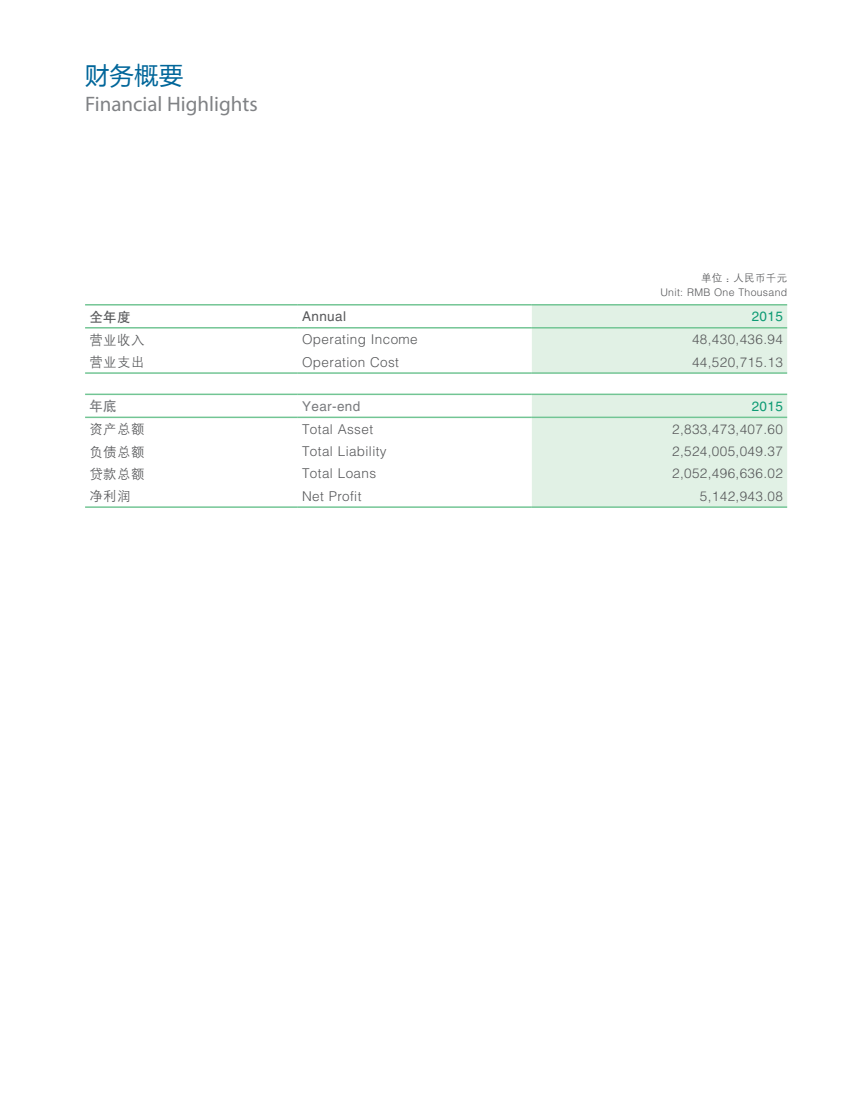
<style>
.page{position:relative;width:851px;height:1106px;background:#fff}
.page>*{position:absolute;margin:0;border:0;box-sizing:border-box;transform-origin:0 0}
.t1{font:24px "Microsoft Ya Hei";color:#01669a}
.t2{font:21px "Myriad Pro";color:#808285}
.t3{font:300 13.5px "Helvetica LT Std";letter-spacing:.03em;color:#57585a}
.t4{font:13.5px "H Yg 2 gj";letter-spacing:.03em;color:#57585a}
.t5{font:13.5px "Helvetica LT Std";letter-spacing:.03em;color:#0e9b74}
.t6{font:13.5px "Helvetica LT Std";letter-spacing:.03em;color:#787a7d}
.t7{font:13.5px "Helvetica LT Std";letter-spacing:.03em;color:#57585a}
.t8{font:13.5px "H Yb 1 gj";color:#57585a}
.t9{font:13.5px "H Yb 1 gj";color:#787a7d}
.t10{font:300 10.5px "Helvetica LT Std";letter-spacing:.03em;color:#57585a}
.t11{font:10.5px "H Yg 2 gj";letter-spacing:.03em;color:#57585a}
.s1{font-family:"H Yb 1 gj"}
</style>
<div class="page">
<svg style="left:531px;top:305px;width:256px;height:201px;background:#e3f2e7"></svg>
<hr style="left:85px;top:506px;width:213px;height:2px;background:#72c594">
<hr style="left:298px;top:506px;width:233px;height:2px;background:#72c594">
<hr style="left:531px;top:506px;width:256px;height:2px;background:#72c594">
<hr style="left:85px;top:393px;width:213px;height:2px;background:#72c594">
<hr style="left:298px;top:393px;width:233px;height:2px;background:#72c594">
<hr style="left:531px;top:393px;width:256px;height:2px;background:#72c594">
<hr style="left:85px;top:416px;width:213px;height:2px;background:#72c594">
<hr style="left:298px;top:416px;width:233px;height:2px;background:#72c594">
<hr style="left:531px;top:416px;width:256px;height:2px;background:#72c594">
<hr style="left:85px;top:304px;width:213px;height:1px;background:#72c594">
<hr style="left:298px;top:304px;width:233px;height:1px;background:#72c594">
<hr style="left:531px;top:304px;width:256px;height:1px;background:#72c594">
<hr style="left:85px;top:327px;width:213px;height:1px;background:#72c594">
<hr style="left:298px;top:327px;width:233px;height:1px;background:#72c594">
<hr style="left:531px;top:327px;width:256px;height:1px;background:#72c594">
<hr style="left:85px;top:372px;width:213px;height:2px;background:#72c594">
<hr style="left:298px;top:372px;width:233px;height:2px;background:#72c594">
<hr style="left:531px;top:372px;width:256px;height:2px;background:#72c594">
<h1 class="t1" style="left:85px;top:59px;width:100px">财务概要</h1>
<h2 class="t2" style="left:85px;top:91px;width:174px">Financial Highlights</h2>
<p class="t11" style="left:701px;top:272px;width:88px">单位<span class="s1">：</span>人民币千元</p>
<p class="t10" style="left:660px;top:286px;width:128px">Unit: RMB One Thousand</p>
<p class="t8" style="left:89px;top:310px;width:43px">全年度</p>
<p class="t7" style="left:302px;top:309px;width:45px">Annual</p>
<p class="t5" style="left:751px;top:309px;width:33px">2015</p>
<p class="t4" style="left:89px;top:333px;width:57px">营业收入</p>
<p class="t3" style="left:302px;top:331px;width:117px">Operating Income</p>
<p class="t3" style="left:692px;top:331px;width:92px">48,430,436.94</p>
<p class="t4" style="left:89px;top:355px;width:57px">营业支出</p>
<p class="t3" style="left:302px;top:353px;width:98px">Operation Cost</p>
<p class="t3" style="left:692px;top:353px;width:92px">44,520,715.13</p>
<p class="t9" style="left:89px;top:399px;width:29px">年底</p>
<p class="t6" style="left:302px;top:398px;width:60px">Year-end</p>
<p class="t5" style="left:751px;top:398px;width:33px">2015</p>
<p class="t4" style="left:89px;top:422px;width:57px">资产总额</p>
<p class="t3" style="left:302px;top:420px;width:72px">Total Asset</p>
<p class="t3" style="left:672px;top:420px;width:112px">2,833,473,407.60</p>
<p class="t4" style="left:89px;top:445px;width:57px">负债总额</p>
<p class="t3" style="left:302px;top:443px;width:86px">Total Liability</p>
<p class="t3" style="left:672px;top:443px;width:112px">2,524,005,049.37</p>
<p class="t4" style="left:89px;top:467px;width:57px">贷款总额</p>
<p class="t3" style="left:302px;top:465px;width:75px">Total Loans</p>
<p class="t3" style="left:672px;top:465px;width:112px">2,052,496,636.02</p>
<p class="t4" style="left:89px;top:489px;width:43px">净利润</p>
<p class="t3" style="left:302px;top:487px;width:61px">Net Profit</p>
<p class="t3" style="left:699px;top:487px;width:84px">5,142,943.08</p>
</div>
